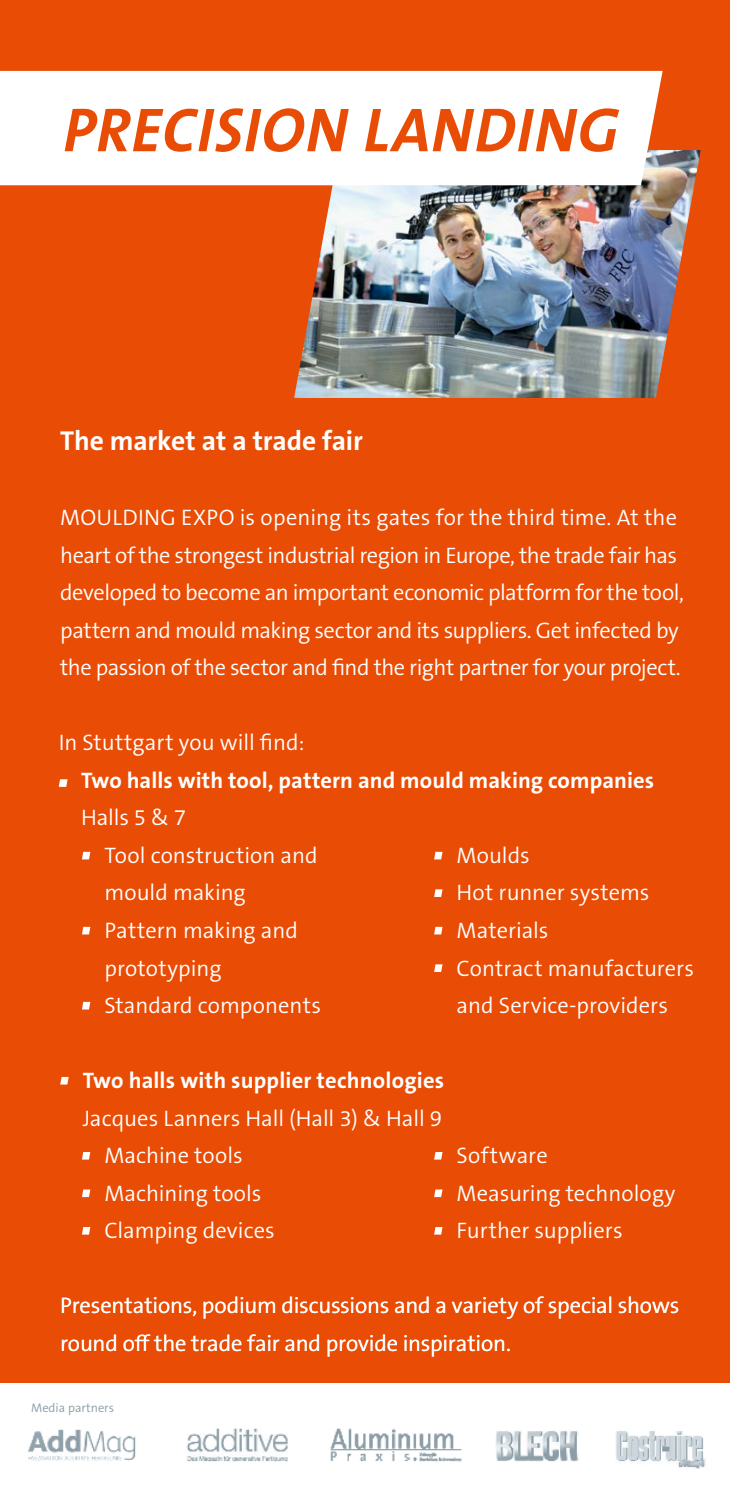
<style>
.page{position:relative;width:730px;height:1489px;background:#fff}
.page>*{position:absolute;margin:0;border:0;box-sizing:border-box;transform-origin:0 0}
.t1{font:italic 700 62.5px "The Sans B W7";letter-spacing:.015em;color:#e94c05}
.t2{font:700 27.5px "The Sans B W7";letter-spacing:-.005em;color:#fff}
.t3{font:300 22.5px/37.5px "The Sans B W4";letter-spacing:-.005em;color:#fff}
.t4{font:700 22.5px "The Sans B W7";letter-spacing:.005em;color:#fff}
.t5{font:300 12.5px "The Sans B W4";color:#8b9ca5}
</style>
<div class="page">
<img style="left:28px;top:1428px;width:678px;height:41px">
<div style="left:0;top:0;width:730px;height:1382px;background:#e94c05"></div>
<img style="left:294px;top:150px;width:407px;height:248px">
<div style="left:0;top:71px;width:663px;height:114px;background:#fff"></div>
<svg style="left:82px;top:1152px;width:8px;height:7px"></svg>
<svg style="left:82px;top:1189px;width:8px;height:7px"></svg>
<svg style="left:82px;top:1227px;width:8px;height:7px"></svg>
<svg style="left:434px;top:1152px;width:9px;height:7px"></svg>
<svg style="left:434px;top:1189px;width:9px;height:7px"></svg>
<svg style="left:434px;top:1227px;width:9px;height:7px"></svg>
<svg style="left:60px;top:1076px;width:9px;height:8px"></svg>
<svg style="left:59px;top:779px;width:9px;height:7px"></svg>
<svg style="left:82px;top:851px;width:8px;height:8px"></svg>
<svg style="left:82px;top:926px;width:8px;height:8px"></svg>
<svg style="left:82px;top:1001px;width:8px;height:8px"></svg>
<svg style="left:434px;top:851px;width:9px;height:8px"></svg>
<svg style="left:434px;top:889px;width:9px;height:7px"></svg>
<svg style="left:434px;top:926px;width:9px;height:8px"></svg>
<svg style="left:434px;top:964px;width:9px;height:7px"></svg>
<h1 class="t1" style="left:63px;top:90px;width:557px">PRECISION LANDING</h1>
<p class="t2" style="left:60px;top:423px;width:304px">The market at a trade fair</p>
<p class="t3" style="left:60px;top:499px;width:625px">MOULDING EXPO is opening its gates for the third time. At the heart of the strongest industrial region in Europe, the trade fair has developed to become an important economic platform for the tool, pattern and mould making sector and its suppliers. Get infected by the passion of the sector and find the right partner for your project.</p>
<p class="t3" style="left:59px;top:724px;width:247px">In Stuttgart you will find:</p>
<p class="t4" style="left:81px;top:765px;width:574px">Two halls with tool, pattern and mould making companies</p>
<p class="t3" style="left:104px;top:799px;width:218px;text-indent:-23px">Halls 5 &amp; 7<br>Tool construction and mould making<br>Pattern making and prototyping<br>Standard components</p>
<p class="t3" style="left:457px;top:836px;width:239px">Moulds<br>Hot runner systems<br>Materials<br>Contract manufacturers and Service-providers</p>
<p class="t4" style="left:83px;top:1065px;width:363px">Two halls with supplier technologies</p>
<p class="t3" style="left:83px;top:1099px;width:361px">Jacques Lanners Hall (Hall 3) &amp; Hall 9</p>
<p class="t3" style="left:104px;top:1136px;width:172px">Machine tools<br>Machining tools<br>Clamping devices</p>
<p class="t3" style="left:457px;top:1136px;width:220px">Software<br>Measuring technology<br>Further suppliers</p>
<p class="t3" style="left:60px;top:1286px;width:621px">Presentations, podium discussions and a variety of special shows round off the trade fair and provide inspiration.</p>
<p class="t3" style="left:135px;top:1324px;width:9px">f</p>
<p class="t5" style="left:31px;top:1399px;width:84px">Media partners</p>
</div>
